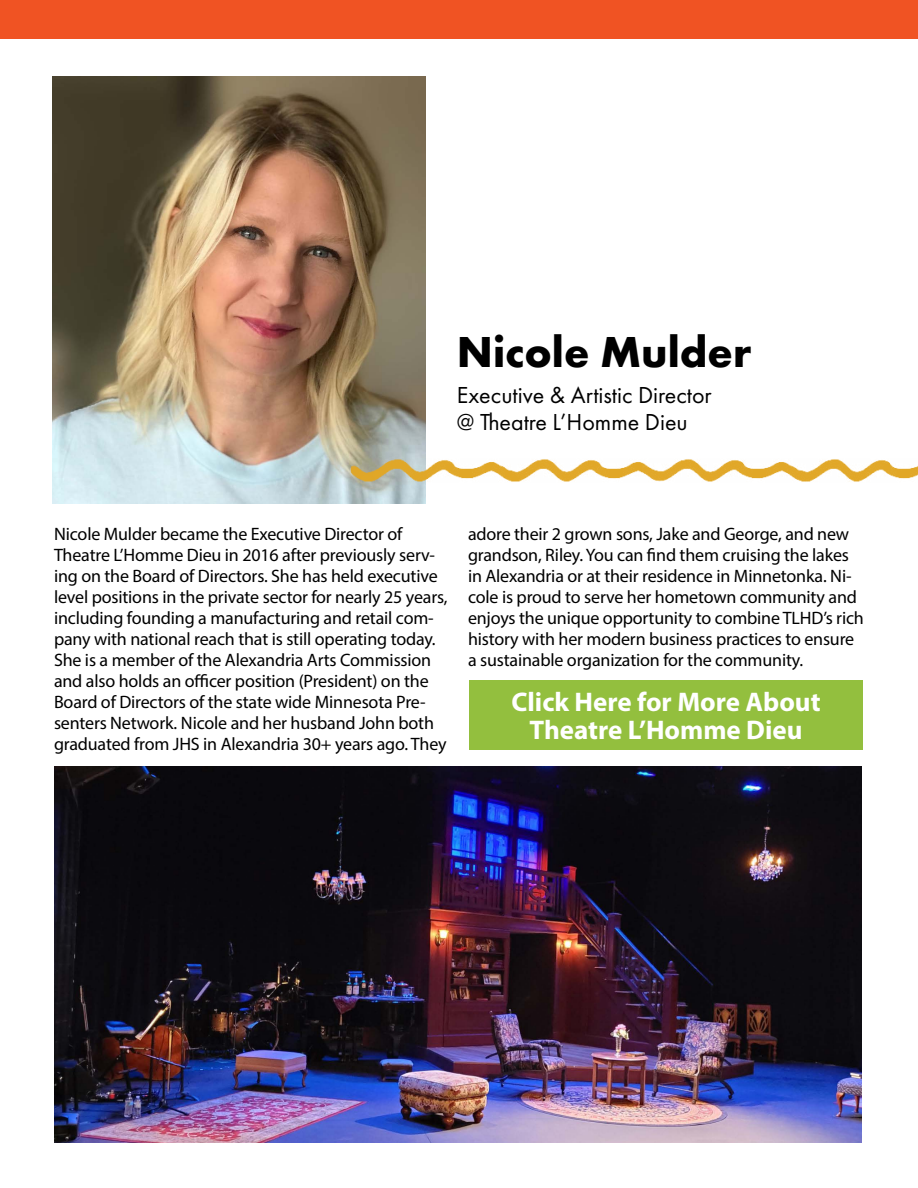
<style>
.page{position:relative;width:918px;height:1188px;background:#fff}
.page>*{position:absolute;margin:0;border:0;box-sizing:border-box;transform-origin:0 0}
.t1{font:700 45px "Futura PT";color:#000}
.t2{font:700 27px/28.5px "Myriad Pro";color:#fff;text-align:center}
.t3{font:24px/27px "Futura PT";color:#000}
.t4{font:18px/21px "Myriad Pro";letter-spacing:-.01em;color:#000}
</style>
<div class="page">
<img style="left:54px;top:767px;width:808px;height:375px">
<div style="left:0;top:0;width:918px;height:39px;background:#f05323"></div>
<img style="left:53px;top:76px;width:372px;height:427px">
<img style="left:349px;top:458px;width:569px;height:26px">
<div style="left:469px;top:680px;width:394px;height:70px;background:#93bf3e"></div>
<h1 class="t1" style="left:457px;top:323px;width:296px">Nicole Mulder</h1>
<h3 class="t3" style="left:457px;top:381px;width:256px">Executive &amp; Artistic Director @ Theatre L’Homme Dieu</h3>
<p class="t4" style="left:54px;top:523px;width:395px">Nicole Mulder became the Executive Director of Theatre L’Homme Dieu in 2016 after previously serv&shy;ing on the Board of Directors. She has held executive level positions in the private sector for nearly 25 years, including founding a manufacturing and retail com&shy;pany with national reach that is still operating today.<br>She is a member of the Alexandria Arts Commission and also holds an officer position (President) on the Board of Directors of the state wide Minnesota Pre&shy;senters Network. Nicole and her husband John both graduated from JHS in Alexandria 30+ years ago. They</p>
<p class="t4" style="left:468px;top:523px;width:397px">adore their 2 grown sons, Jake and George, and new grandson, Riley. You can find them cruising the lakes in Alexandria or at their residence in Minnetonka. Ni&shy;cole is proud to serve her hometown community and enjoys the unique opportunity to combine TLHD’s rich history with her modern business practices to ensure a sustainable organization for the community.</p>
<h2 class="t2" style="left:512px;top:687px;width:311px">Click Here for More About<br>Theatre L’Homme Dieu</h2>
</div>
